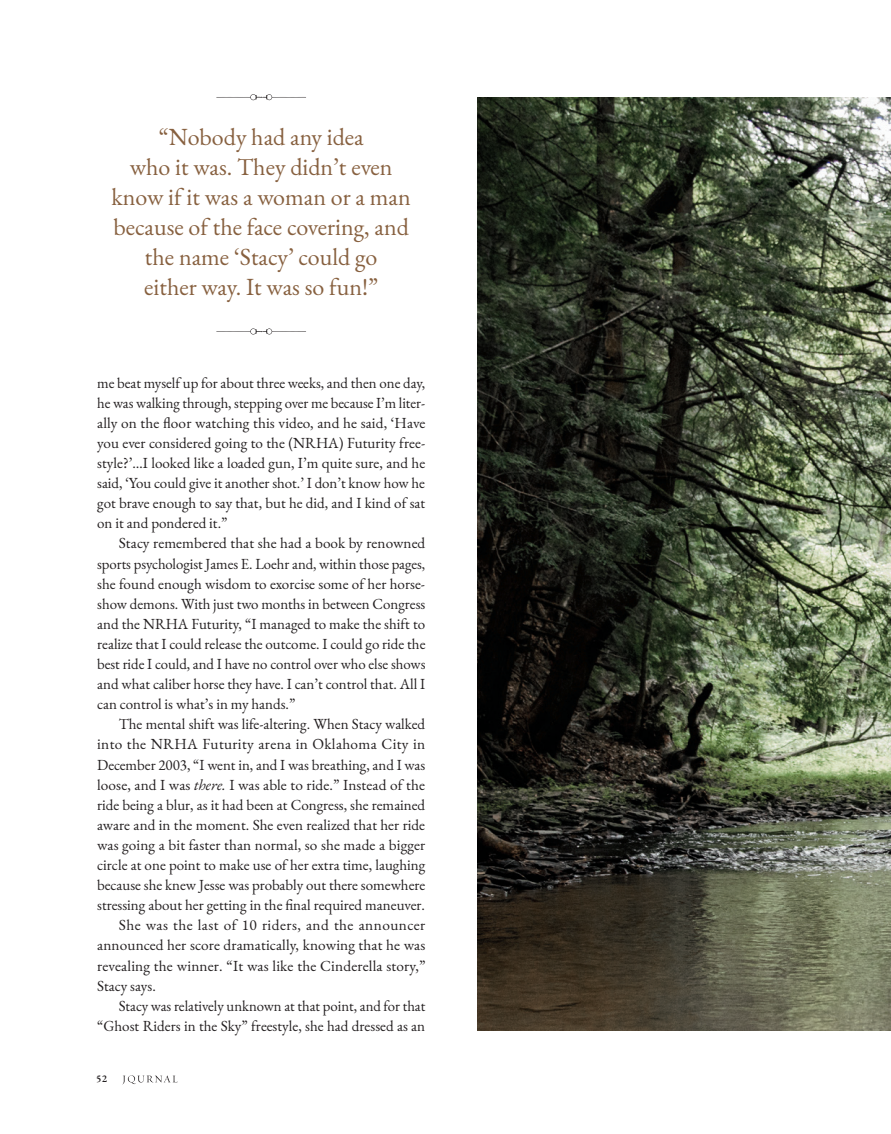
<style>
.page{position:relative;width:891px;height:1134px;background:#fff}
.page>*{position:absolute;margin:0;border:0;box-sizing:border-box;transform-origin:0 0}
.PullQuote_16_20{font:24px/30px "EB Garamond";color:#87603f;text-align:center}
.BodyCopy{font:15px/20.1px "EB Garamond";color:#231f20;text-align:justify}
.t1{font:600 10.5px "EB Garamond";color:#231f20}
.s1{font-style:italic}
</style>
<div class="page">
<img style="left:478px;top:97px;width:413px;height:934px">
<svg style="left:123px;top:1075px;width:55px;height:9px"></svg>
<svg style="left:216px;top:328px;width:90px;height:7px"></svg>
<svg style="left:216px;top:94px;width:90px;height:6px"></svg>
<p class="PullQuote_16_20" style="left:159px;top:122px;width:207px">“Nobody had any idea</p>
<p class="PullQuote_16_20" style="left:130px;top:152px;width:264px">who it was. They didn’t even</p>
<p class="PullQuote_16_20" style="left:112px;top:182px;width:301px">know if it was a woman or a man because of the face covering, and the name ‘Stacy’ could go</p>
<p class="PullQuote_16_20" style="left:144px;top:272px;width:236px">either way. It was so fun!”</p>
<p class="BodyCopy" style="left:97px;top:373px;width:330px">me beat myself up for about three weeks, and then one day, he was walking through, stepping over me because I’m liter&shy;ally on the floor watching this video, and he said, ‘Have you ever considered going to the (NRHA) Futurity free&shy;style?’…I looked like a loaded gun, I’m quite sure, and he said, ‘You could give it another shot.’ I don’t know how he got brave enough to say that, but he did, and I kind of sat on it and pondered it.”</p>
<p class="BodyCopy" style="left:97px;top:533px;width:330px;text-indent:22px">Stacy remembered that she had a book by renowned sports psychologist James E. Loehr and, within those pages, she found enough wisdom to exorcise some of her horse&shy;show demons. With just two months in between Congress and the NRHA Futurity, “I managed to make the shift to realize that I could release the outcome. I could go ride the best ride I could, and I have no control over who else shows and what caliber horse they have. I can’t control that. All I can control is what’s in my hands.”</p>
<p class="BodyCopy" style="left:97px;top:714px;width:330px;text-indent:22px">The mental shift was life-altering. When Stacy walked into the NRHA Futurity arena in Oklahoma City in December 2003, “I went in, and I was breathing, and I was loose, and I was <span class="s1">there.</span> I was able to ride.” Instead of the ride being a blur, as it had been at Congress, she remained aware and in the moment. She even realized that her ride was going a bit faster than normal, so she made a bigger circle at one point to make use of her extra time, laughing because she knew Jesse was probably out there somewhere stressing about her getting in the final required maneuver.</p>
<p class="BodyCopy" style="left:97px;top:915px;width:330px;text-indent:22px">She was the last of 10 riders, and the announcer announced her score dramatically, knowing that he was revealing the winner. “It was like the Cinderella story,” Stacy says.</p>
<p class="BodyCopy" style="left:97px;top:996px;width:330px;text-align:right">Stacy was relatively unknown at that point, and for that “Ghost Riders in the Sky” freestyle, she had dressed as an</p>
<p class="t1" style="left:96px;top:1072px;width:13px">52</p>
</div>
